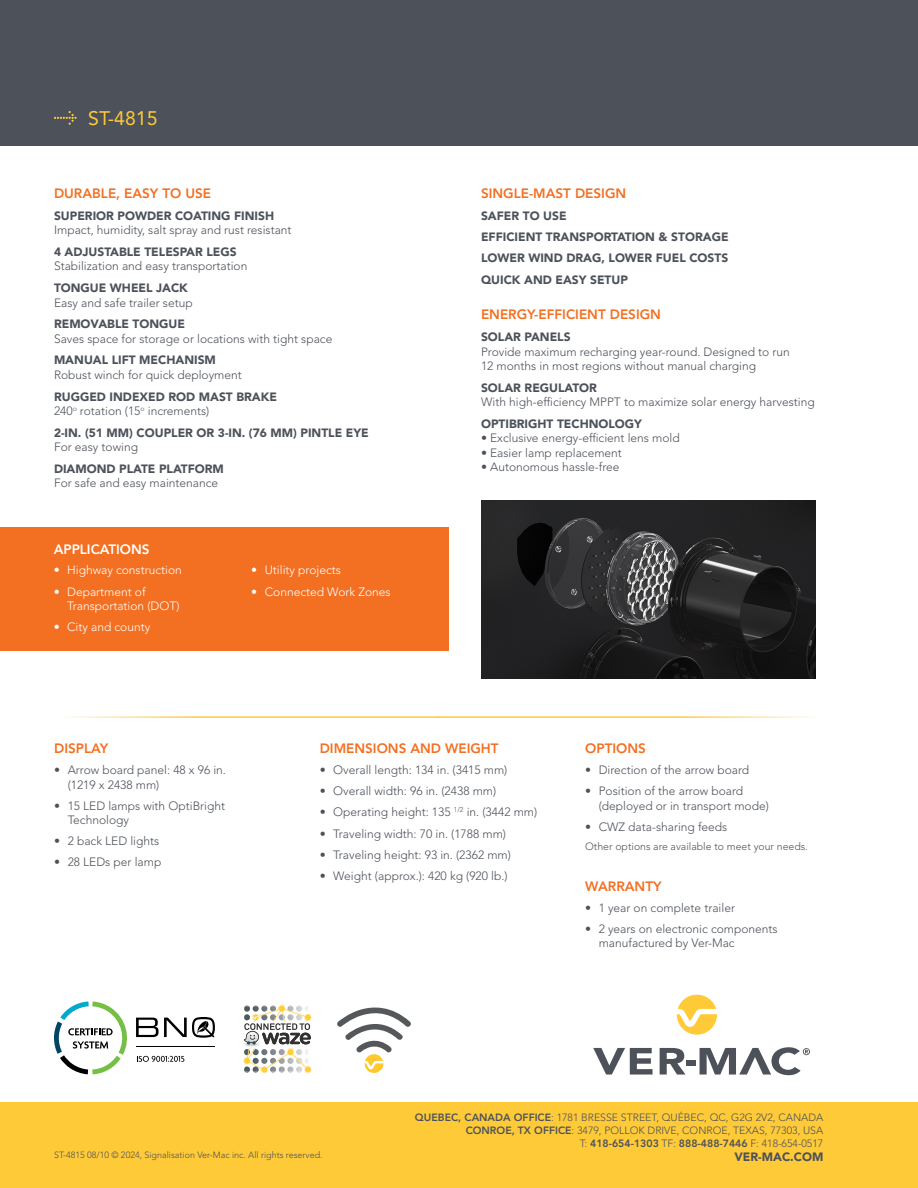
<style>
.page{position:relative;width:918px;height:1188px;background:#fff}
.page>*{position:absolute;margin:0;border:0;box-sizing:border-box;transform-origin:0 0}
.t1{font:19.5px "Avenir LT Std";color:#ffca38}
.t2{font:800 13.5px "Avenir LT Std";color:#f36f21}
.t3{font:800 13.5px "Avenir LT Std";color:#fff}
.t4{font:300 12px/14.4px "Avenir LT Std";color:#4d525a}
.t5{font:900 12px/21.3px "Avenir LT Std";color:#4d525a}
.t6{font:300 12px/14.4px "Avenir LT Std";color:#fff}
.t7{font:300 10.5px/12.6px "Avenir LT Std";color:#4d525a;text-align:right}
.t8{font:300 9px "Avenir LT Std";color:#4d525a}
.s1{font-weight:300}
.s2{font-weight:800}
</style>
<div class="page">
<div style="left:0;top:0;width:918px;height:146px;background:#4d525a"></div>
<div style="left:0;top:1102px;width:918px;height:86px;background:#ffca38"></div>
<svg style="left:54px;top:111px;width:23px;height:14px"></svg>
<svg style="left:593px;top:1048px;width:60px;height:27px"></svg>
<svg style="left:660px;top:1048px;width:26px;height:27px"></svg>
<div style="left:686px;top:1060px;width:9px;height:6px;background:#4d525a"></div>
<svg style="left:677px;top:995px;width:40px;height:40px"></svg>
<svg style="left:700px;top:1047px;width:110px;height:28px"></svg>
<svg style="left:54px;top:1002px;width:161px;height:72px"></svg>
<hr style="left:136px;top:1046px;width:79px;height:1px;background:#000">
<svg style="left:337px;top:1007px;width:74px;height:66px"></svg>
<img style="left:245px;top:1004px;width:55px;height:2px">
<svg style="left:243px;top:1006px;width:69px;height:67px"></svg>
<div style="left:0;top:527px;width:449px;height:124px;background:#f36f21"></div>
<img style="left:481px;top:500px;width:335px;height:178px">
<h1 class="t1" style="left:88px;top:107px;width:71px">ST-4815</h1>
<p class="t2" style="left:54px;top:185px;width:159px">DURABLE, EASY TO USE</p>
<p class="t5" style="left:54px;top:205px;width:222px">SUPERIOR POWDER COATING FINISH</p>
<p class="t4" style="left:54px;top:223px;width:239px">Impact, humidity, salt spray and rust resistant</p>
<p class="t5" style="left:54px;top:241px;width:184px">4 ADJUSTABLE TELESPAR LEGS</p>
<p class="t4" style="left:54px;top:259px;width:195px">Stabilization and easy transportation</p>
<p class="t5" style="left:54px;top:277px;width:135px">TONGUE WHEEL JACK</p>
<p class="t4" style="left:54px;top:295px;width:140px">Easy and safe trailer setup</p>
<p class="t5" style="left:54px;top:313px;width:133px">REMOVABLE TONGUE</p>
<p class="t4" style="left:54px;top:331px;width:280px">Saves space for storage or locations with tight space</p>
<p class="t5" style="left:54px;top:350px;width:163px">MANUAL LIFT MECHANISM</p>
<p class="t4" style="left:54px;top:368px;width:189px">Robust winch for quick deployment</p>
<p class="t5" style="left:54px;top:389px;width:225px;line-height:14.4px">RUGGED INDEXED ROD MAST BRAKE<br><span class="s1">240</span><sup>o</sup> <span class="s1">rotation (15</span><sup>o</sup> <span class="s1">increments)</span></p>
<p class="t5" style="left:54px;top:422px;width:316px">2-IN. (51 MM) COUPLER OR 3-IN. (76 MM) PINTLE EYE</p>
<p class="t4" style="left:54px;top:440px;width:86px">For easy towing</p>
<p class="t5" style="left:54px;top:458px;width:171px">DIAMOND PLATE PLATFORM</p>
<p class="t4" style="left:54px;top:476px;width:166px">For safe and easy maintenance</p>
<p class="t3" style="left:54px;top:542px;width:97px">APPLICATIONS</p>
<p class="t6" style="left:54px;top:563px;width:130px">• Highway construction</p>
<p class="t6" style="left:67px;top:584px;width:114px;text-indent:-14px">• Department of<br>Transportation (DOT)</p>
<p class="t6" style="left:54px;top:620px;width:98px">• City and county</p>
<p class="t6" style="left:251px;top:563px;width:91px">• Utility projects</p>
<p class="t6" style="left:251px;top:584px;width:141px">• Connected Work Zones</p>
<p class="t2" style="left:481px;top:185px;width:147px">SINGLE-MAST DESIGN</p>
<p class="t5" style="left:481px;top:205px;width:249px">SAFER TO USE<br>EFFICIENT TRANSPORTATION &amp; STORAGE<br>LOWER WIND DRAG, LOWER FUEL COSTS<br>QUICK AND EASY SETUP</p>
<p class="t2" style="left:481px;top:307px;width:181px">ENERGY-EFFICIENT DESIGN</p>
<p class="t5" style="left:481px;top:326px;width:91px">SOLAR PANELS</p>
<p class="t4" style="left:481px;top:344px;width:310px">Provide maximum recharging year-round. Designed to run<br>12 months in most regions without manual charging</p>
<p class="t5" style="left:481px;top:377px;width:117px">SOLAR REGULATOR</p>
<p class="t4" style="left:481px;top:395px;width:335px">With high-efficiency MPPT to maximize solar energy harvesting</p>
<p class="t5" style="left:481px;top:413px;width:163px">OPTIBRIGHT TECHNOLOGY</p>
<p class="t4" style="left:481px;top:431px;width:200px">• Exclusive energy-efficient lens mold</p>
<p class="t4" style="left:481px;top:445px;width:142px">• Easier lamp replacement</p>
<p class="t4" style="left:481px;top:460px;width:140px">• Autonomous hassle-free</p>
<p class="t2" style="left:54px;top:740px;width:56px">DISPLAY</p>
<p class="t4" style="left:68px;top:763px;width:160px;text-indent:-14px">• Arrow board panel: 48 x 96 in. (1219 x 2438 mm)</p>
<p class="t4" style="left:68px;top:798px;width:159px;text-indent:-14px">• 15 LED lamps with OptiBright<br>Technology</p>
<p class="t4" style="left:54px;top:834px;width:107px">• 2 back LED lights</p>
<p class="t4" style="left:54px;top:855px;width:109px">• 28 LEDs per lamp</p>
<p class="t2" style="left:320px;top:740px;width:180px">DIMENSIONS AND WEIGHT</p>
<p class="t4" style="left:320px;top:763px;width:189px">• Overall length: 134 in. (3415 mm)</p>
<p class="t4" style="left:320px;top:784px;width:178px">• Overall width: 96 in. (2438 mm)</p>
<p class="t4" style="left:320px;top:805px;width:219px">• Operating height: 135 <sup>1/2</sup> in. (3442 mm)</p>
<p class="t4" style="left:320px;top:826px;width:188px">• Traveling width: 70 in. (1788 mm)</p>
<p class="t4" style="left:320px;top:847px;width:193px">• Traveling height: 93 in. (2362 mm)</p>
<p class="t4" style="left:320px;top:869px;width:189px">• Weight (approx.): 420 kg (920 lb.)</p>
<p class="t2" style="left:585px;top:740px;width:62px">OPTIONS</p>
<p class="t4" style="left:585px;top:763px;width:166px">• Direction of the arrow board</p>
<p class="t4" style="left:599px;top:784px;width:172px;text-indent:-14px">• Position of the arrow board (deployed or in transport mode)</p>
<p class="t4" style="left:585px;top:820px;width:144px">• CWZ data-sharing feeds</p>
<p class="t7" style="left:585px;top:840px;width:224px">Other options are available to meet your needs.</p>
<p class="t2" style="left:585px;top:878px;width:78px">WARRANTY</p>
<p class="t4" style="left:585px;top:901px;width:151px">• 1 year on complete trailer</p>
<p class="t4" style="left:599px;top:922px;width:181px;text-indent:-14px">• 2 years on electronic components manufactured by Ver-Mac</p>
<p class="t8" style="left:54px;top:1150px;width:270px">ST-4815 08/10 © 2024, Signalisation Ver-Mac inc. All rights reserved.</p>
<p class="t7" style="left:415px;top:1112px;width:410px"><span class="s2">QUEBEC, CANADA OFFICE</span>: 1781 BRESSE STREET, QUÉBEC, QC, G2G 2V2, CANADA<br><span class="s2">CONROE, TX OFFICE</span>: 3479, POLLOK DRIVE, CONROE, TEXAS, 77303, USA<br>T: <span class="s2">418-654-1303</span> TF: <span class="s2">888-488-7446</span> F: 418-654-0517</p>
<p class="t5" style="left:734px;top:1146px;width:90px">VER-MAC.COM</p>
</div>
